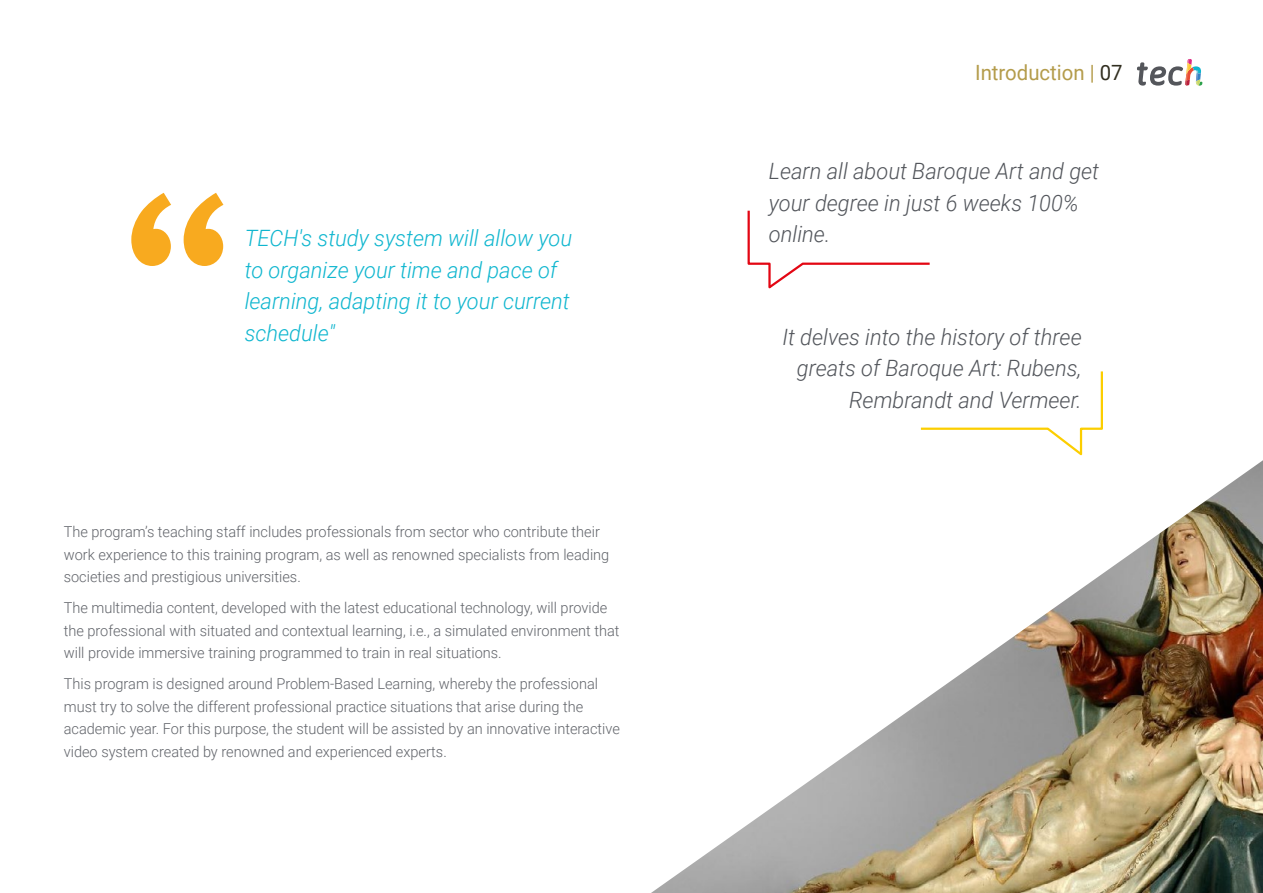
<style>
.page{position:relative;width:1263px;height:893px;background:#fff}
.page>*{position:absolute;margin:0;border:0;box-sizing:border-box;transform-origin:0 0}
.t1{font:italic 300 22.5px/31.5px "Roboto";color:#52555b;text-align:right}
.t2{font:italic 300 22.5px/31.5px "Roboto";color:#0fb6cf}
.t3{font:21px "Roboto";color:#b49c4b}
.t4{font:300 15px/22.5px "Roboto";color:#61646a}
.s1{color:#312e20}
</style>
<div class="page">
<svg style="left:131px;top:193px;width:92px;height:73px"></svg>
<img style="left:651px;top:460px;width:612px;height:433px">
<svg style="left:920px;top:371px;width:183px;height:85px"></svg>
<svg style="left:747px;top:210px;width:183px;height:79px"></svg>
<svg style="left:1137px;top:59px;width:65px;height:27px"></svg>
<h1 class="t2" style="left:245px;top:222px;width:329px">TECH's study system will allow you to organize your time and pace of learning, adapting it to your current schedule"</h1>
<p class="t4" style="left:64px;top:520px;width:547px">The program’s teaching staff includes professionals from sector who contribute their work experience to this training program, as well as renowned specialists from leading societies and prestigious universities.</p>
<p class="t4" style="left:64px;top:596px;width:557px">The multimedia content, developed with the latest educational technology, will provide the professional with situated and contextual learning, i.e., a simulated environment that will provide immersive training programmed to train in real situations.</p>
<p class="t4" style="left:64px;top:672px;width:558px">This program is designed around Problem-Based Learning, whereby the professional must try to solve the different professional practice situations that arise during the academic year. For this purpose, the student will be assisted by an innovative interactive video system created by renowned and experienced experts.</p>
<h2 class="t3" style="left:975px;top:57px;width:149px">Introduction | <span class="s1">07</span></h2>
<h1 class="t1" style="left:769px;top:155px;width:332px;text-align:left">Learn all about Baroque Art and get your degree in just 6 weeks 100% online.</h1>
<h1 class="t1" style="left:782px;top:320px;width:301px">It delves into the history of three greats of Baroque Art: Rubens,<br>Rembrandt and Vermeer.</h1>
</div>
